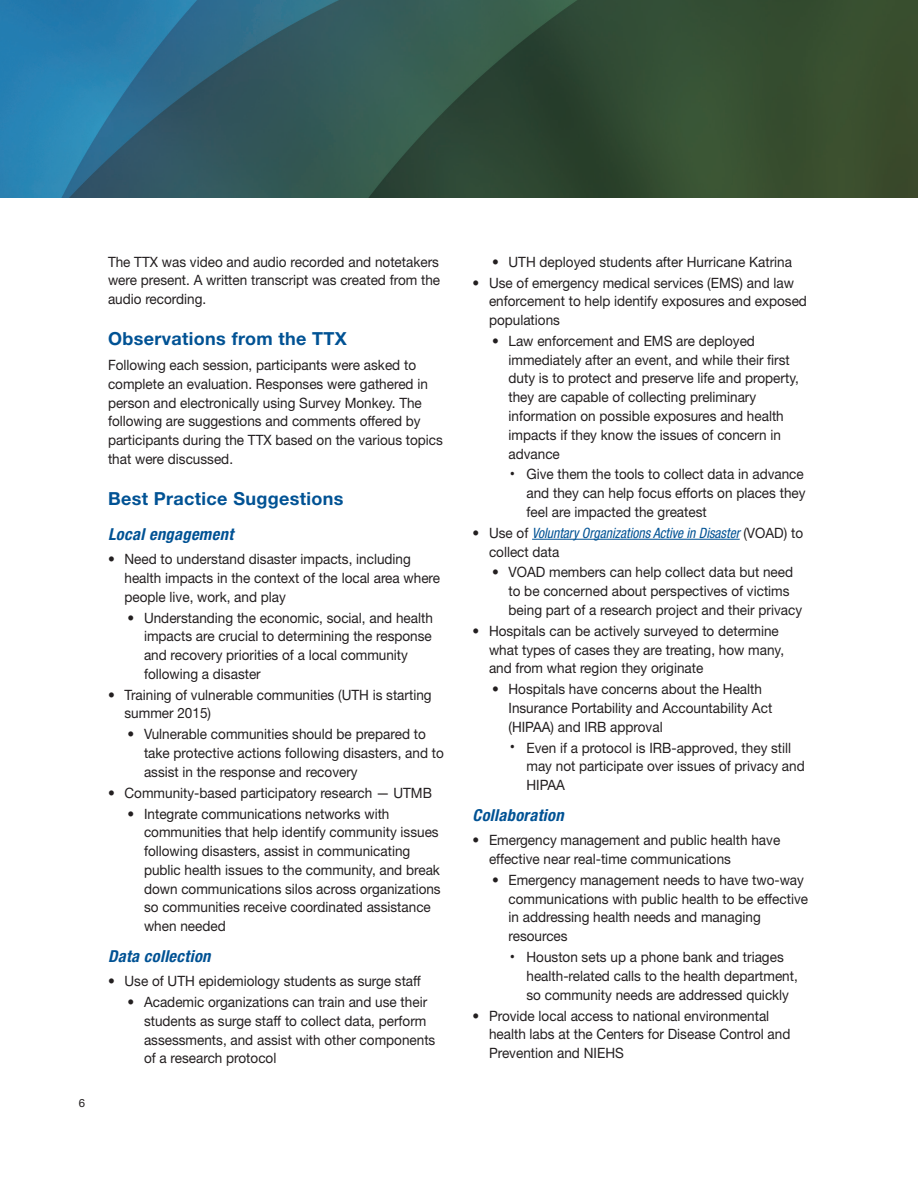
<style>
.page{position:relative;width:918px;height:1188px;background:#fff}
.page>*{position:absolute;margin:0;border:0;box-sizing:border-box;transform-origin:0 0}
.t1{font:700 18px "Helvetica Neue LT Std";letter-spacing:.02em;color:#005294}
.t2{font:italic 700 condensed 16.5px "Helvetica Neue LT Std";letter-spacing:.02em;color:#005294}
.t3{font:14.25px/18.8px "Helvetica Neue LT Std";color:#231f20;scale:.95 1}
.t4{font:italic condensed 14.25px/18.8px "Helvetica Neue LT Std";color:#005294;scale:.95 1}
.t5{font:11.4px "Helvetica Neue LT Std";color:#231f20}
.s1{font-style:normal;font-stretch:normal;color:#231f20}
</style>
<div class="page">
<img style="left:0;top:0;width:918px;height:198px">
<hr style="left:532px;top:539px;width:208px;height:1px;background:#005294">
<p class="t5" style="left:79px;top:1096px;width:8px">6</p>
<p class="t3" style="left:108px;top:252px;width:351px;text-align:justify">The TTX was video and audio recorded and notetakers were present. A written transcript was created from the audio recording.</p>
<h2 class="t1" style="left:108px;top:328px;width:240px">Observations from the TTX</h2>
<p class="t3" style="left:108px;top:356px;width:354px">Following each session, participants were asked to complete an evaluation. Responses were gathered in person and electronically using Survey Monkey. The following are suggestions and comments offered by participants during the TTX based on the various topics that were discussed.</p>
<h2 class="t1" style="left:108px;top:487px;width:237px">Best Practice Suggestions</h2>
<p class="t2" style="left:108px;top:524px;width:127px">Local engagement</p>
<p class="t3" style="left:125px;top:549px;width:334px;text-indent:-17px">• Need to understand disaster impacts, including health impacts in the context of the local area where people live, work, and play</p>
<p class="t3" style="left:144px;top:608px;width:306px;text-indent:-17px">• Understanding the economic, social, and health impacts are crucial to determining the response and recovery priorities of a local community following a disaster</p>
<p class="t3" style="left:125px;top:685px;width:325px;text-indent:-17px">• Training of vulnerable communities (UTH is starting summer 2015)</p>
<p class="t3" style="left:144px;top:725px;width:317px;text-indent:-17px">• Vulnerable communities should be prepared to take protective actions following disasters, and to assist in the response and recovery</p>
<p class="t3" style="left:108px;top:783px;width:342px">• Community-based participatory research — UTMB</p>
<p class="t3" style="left:144px;top:804px;width:314px;text-indent:-17px">• Integrate communications networks with communities that help identify community issues following disasters, assist in communicating public health issues to the community, and break down communications silos across organizations so communities receive coordinated assistance when needed</p>
<p class="t2" style="left:108px;top:947px;width:104px">Data collection</p>
<p class="t3" style="left:108px;top:972px;width:331px">• Use of UTH epidemiology students as surge staff</p>
<p class="t3" style="left:144px;top:993px;width:308px;text-indent:-17px">• Academic organizations can train and use their students as surge staff to collect data, perform assessments, and assist with other components of a research protocol</p>
<p class="t3" style="left:492px;top:252px;width:317px">• UTH deployed students after Hurricane Katrina</p>
<p class="t3" style="left:489px;top:273px;width:336px;text-indent:-17px">• Use of emergency medical services (EMS) and law enforcement to help identify exposures and exposed populations</p>
<p class="t3" style="left:509px;top:331px;width:307px;text-indent:-17px">• Law enforcement and EMS are deployed immediately after an event, and while their frst duty is to protect and preserve life and property, they are capable of collecting preliminary information on possible exposures and health impacts if they know the issues of concern in advance</p>
<p class="t3" style="left:526px;top:465px;width:295px;text-indent:-16px"><sup>•</sup> Give them the tools to collect data in advance and they can help focus efforts on places they feel are impacted the greatest</p>
<p class="t4" style="left:489px;top:524px;width:332px;text-indent:-17px"><span class="s1">• Use of</span> Voluntary Organizations Active in Disaster <span class="s1">(VOAD) to collect data</span></p>
<p class="t3" style="left:509px;top:563px;width:311px;text-indent:-17px">• VOAD members can help collect data but need to be concerned about perspectives of victims being part of a research project and their privacy</p>
<p class="t3" style="left:489px;top:621px;width:312px;text-indent:-17px">• Hospitals can be actively surveyed to determine what types of cases they are treating, how many, and from what region they originate</p>
<p class="t3" style="left:509px;top:680px;width:279px;text-indent:-17px">• Hospitals have concerns about the Health<br>Insurance Portability and Accountability Act (HIPAA) and IRB approval</p>
<p class="t3" style="left:526px;top:738px;width:294px;text-indent:-16px"><sup>•</sup> Even if a protocol is IRB-approved, they still may not participate over issues of privacy and<br>HIPAA</p>
<p class="t2" style="left:472px;top:806px;width:93px">Collaboration</p>
<p class="t3" style="left:489px;top:831px;width:308px;text-indent:-17px">• Emergency management and public health have effective near real-time communications</p>
<p class="t3" style="left:509px;top:870px;width:317px;text-indent:-17px">• Emergency management needs to have two-way communications with public health to be effective in addressing health needs and managing resources</p>
<p class="t3" style="left:526px;top:948px;width:287px;text-indent:-16px"><sup>•</sup> Houston sets up a phone bank and triages health-related calls to the health department, so community needs are addressed quickly</p>
<p class="t3" style="left:489px;top:1006px;width:319px;text-indent:-17px">• Provide local access to national environmental health labs at the Centers for Disease Control and<br>Prevention and NIEHS</p>
</div>
